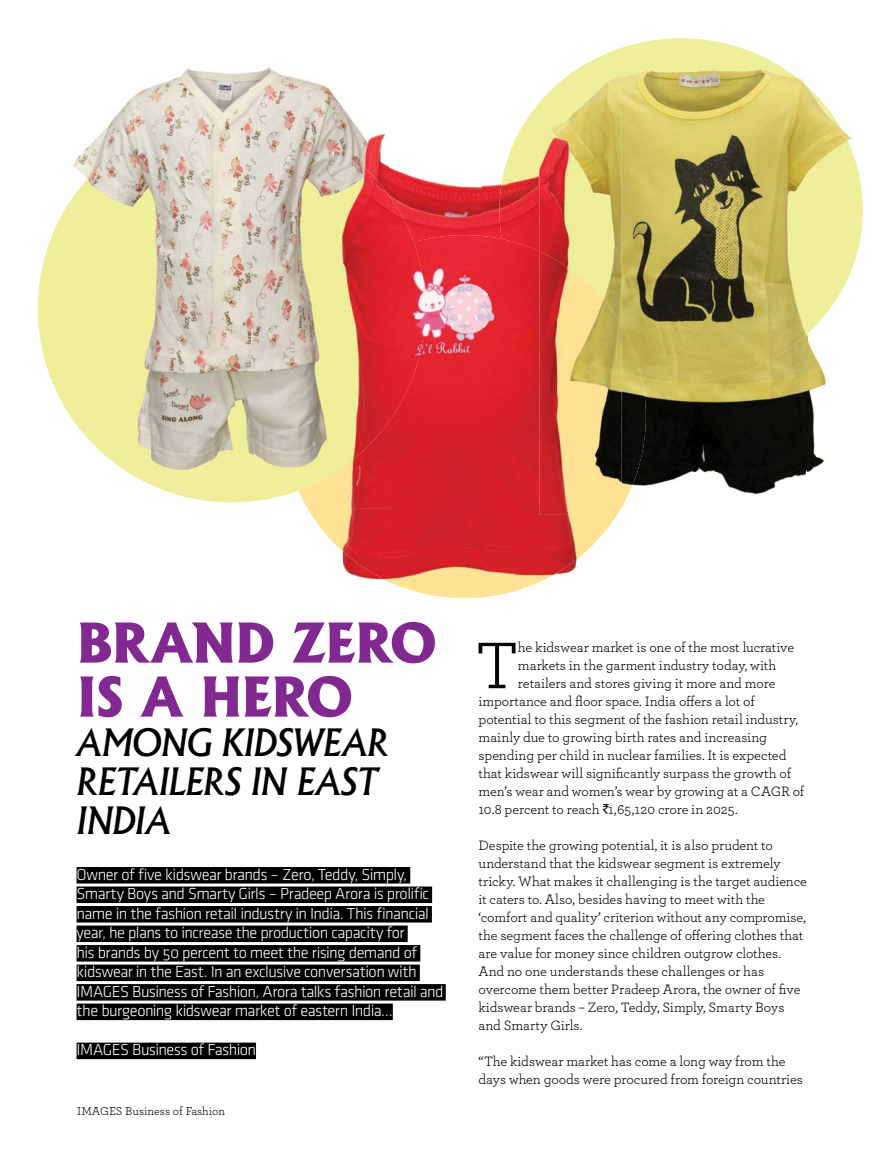
<style>
.page{position:relative;width:872px;height:1170px;background:#fff}
.page>*{position:absolute;margin:0;border:0;box-sizing:border-box;transform-origin:0 0}
.t1{font:69px "Archer";color:#000}
.t2{font:800 52.5px/54px "Albertus";letter-spacing:-.03em;color:#812990}
.t3{font:italic 500 36px/39px "Albertus";letter-spacing:-.02em;color:#000}
.t4{font:16.5px/19.5px "Klavika Light OSTF";letter-spacing:-.035em;color:#fff}
.t5{font:14.25px/18px "Archer";letter-spacing:-.005em;color:#000}
.t6{font:12px "Archer";color:#000}
.s1{font-family:"Rupee"}
</style>
<div class="page">
<div style="left:77px;top:866px;width:333px;height:17px;background:#000"></div>
<div style="left:77px;top:886px;width:355px;height:16px;background:#000"></div>
<div style="left:77px;top:905px;width:355px;height:17px;background:#000"></div>
<div style="left:77px;top:925px;width:331px;height:16px;background:#000"></div>
<div style="left:77px;top:944px;width:343px;height:17px;background:#000"></div>
<div style="left:77px;top:964px;width:343px;height:16px;background:#000"></div>
<div style="left:77px;top:983px;width:369px;height:17px;background:#000"></div>
<div style="left:77px;top:1003px;width:316px;height:16px;background:#000"></div>
<div style="left:77px;top:1042px;width:179px;height:16px;background:#000"></div>
<div style="left:38px;top:115px;width:387px;height:387px;background:#efef9a;border-radius:50%"></div>
<img style="left:116px;top:66px;width:230px;height:49px">
<img style="left:222px;top:502px;width:19px;height:1px">
<img style="left:63px;top:115px;width:235px;height:387px">
<img style="left:807px;top:132px;width:43px;height:340px">
<img style="left:753px;top:368px;width:54px;height:127px">
<img style="left:646px;top:382px;width:107px;height:79px">
<img style="left:621px;top:461px;width:132px;height:47px">
<img style="left:539px;top:38px;width:307px;height:98px">
<img style="left:621px;top:136px;width:132px;height:197px">
<img style="left:753px;top:136px;width:107px;height:148px">
<img style="left:753px;top:284px;width:93px;height:84px">
<img style="left:646px;top:333px;width:107px;height:49px">
<img style="left:621px;top:326px;width:25px;height:181px">
<img style="left:389px;top:165px;width:94px;height:54px">
<img style="left:483px;top:183px;width:16px;height:52px">
<img style="left:425px;top:219px;width:58px;height:16px">
<img style="left:344px;top:565px;width:231px;height:13px">
<img style="left:425px;top:235px;width:114px;height:103px">
<img style="left:389px;top:338px;width:125px;height:104px">
<img style="left:514px;top:338px;width:51px;height:254px">
<img style="left:359px;top:442px;width:155px;height:155px">
<img style="left:307px;top:508px;width:52px;height:57px">
<img style="left:565px;top:515px;width:52px;height:53px">
<img style="left:389px;top:195px;width:36px;height:226px">
<img style="left:298px;top:490px;width:91px;height:18px">
<img style="left:298px;top:112px;width:58px;height:14px">
<img style="left:298px;top:126px;width:91px;height:364px">
<img style="left:499px;top:112px;width:40px;height:139px">
<img style="left:539px;top:112px;width:82px;height:139px">
<img style="left:539px;top:251px;width:82px;height:264px">
<h2 class="t2" style="left:77px;top:616px;width:362px">BRAND ZERO<br>IS A HERO</h2>
<h3 class="t3" style="left:77px;top:722px;width:314px">AMONG KIDSWEAR<br>RETAILERS IN EAST<br>INDIA</h3>
<p class="t4" style="left:77px;top:866px;width:368px">Owner of five kidswear brands – Zero, Teddy, Simply, Smarty Boys and Smarty Girls – Pradeep Arora is prolific name in the fashion retail industry in India. This financial year, he plans to increase the production capacity for<br>his brands by 50 percent to meet the rising demand of kidswear in the East. In an exclusive conversation with IMAGES Business of Fashion, Arora talks fashion retail and the burgeoning kidswear market of eastern India…</p>
<p class="t4" style="left:77px;top:1041px;width:181px">IMAGES Business of Fashion</p>
<p class="t6" style="left:77px;top:1105px;width:149px">IMAGES Business of Fashion</p>
<h1 class="t1" style="left:475px;top:639px;width:45px">T</h1>
<p class="t5" style="left:518px;top:639px;width:278px">he kidswear market is one of the most lucrative</p>
<p class="t5" style="left:518px;top:657px;width:260px">markets in the garment industry today, with</p>
<p class="t5" style="left:518px;top:675px;width:259px">retailers and stores giving it more and more</p>
<p class="t5" style="left:478px;top:693px;width:278px">importance and floor space. India offers a lot of</p>
<p class="t5" style="left:478px;top:711px;width:321px">potential to this segment of the fashion retail industry,</p>
<p class="t5" style="left:478px;top:729px;width:290px">mainly due to growing birth rates and increasing</p>
<p class="t5" style="left:478px;top:747px;width:309px">spending per child in nuclear families. It is expected</p>
<p class="t5" style="left:478px;top:765px;width:314px">that kidswear will significantly surpass the growth of</p>
<p class="t5" style="left:478px;top:783px;width:327px">men’s wear and women’s wear by growing at a CAGR of</p>
<p class="t5" style="left:478px;top:801px;width:261px">10.8 percent to reach <span class="s1">`</span>1,65,120 crore in 2025.</p>
<p class="t5" style="left:478px;top:837px;width:330px">Despite the growing potential, it is also prudent to understand that the kidswear segment is extremely tricky. What makes it challenging is the target audience it caters to. Also, besides having to meet with the ‘comfort and quality’ criterion without any compromise, the segment faces the challenge of offering clothes that are value for money since children outgrow clothes.<br>And no one understands these challenges or has overcome them better Pradeep Arora, the owner of five kidswear brands – Zero, Teddy, Simply, Smarty Boys and Smarty Girls.</p>
<p class="t5" style="left:478px;top:1054px;width:326px">“The kidswear market has come a long way from the days when goods were procured from foreign countries</p>
</div>
